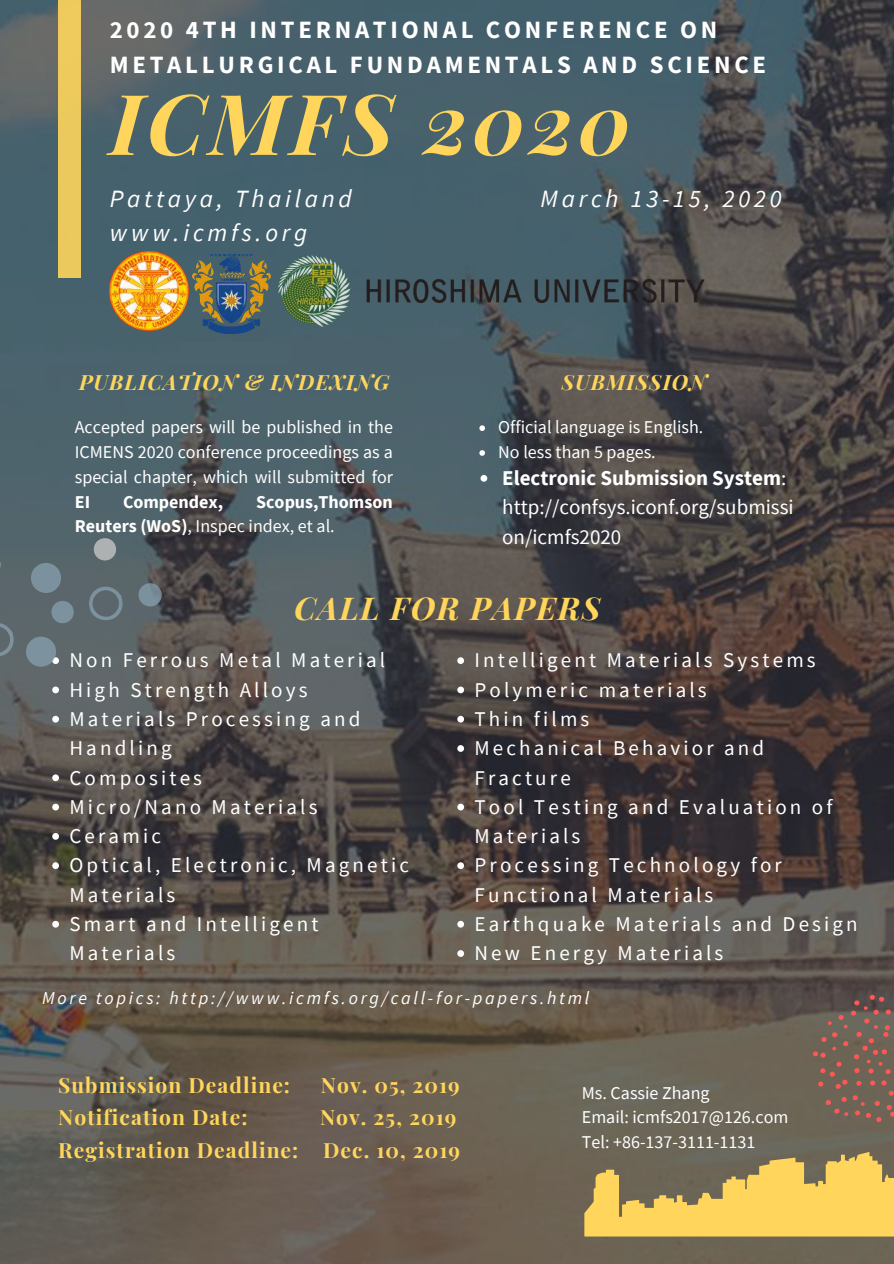
<style>
.page{position:relative;width:894px;height:1264px;background:#fff}
.page>*{position:absolute;margin:0;border:0;box-sizing:border-box;transform-origin:0 0}
.t1{font:italic 700 84px "Playfair Display";letter-spacing:.05em;color:#ffd65b}
.t2{font:italic 700 31.5px "Playfair Display";letter-spacing:.05em;color:#ffd65b}
.t3{font:700 24.9px/34.3px "Source Sans Pro";letter-spacing:.15em;color:#fff}
.t4{font:italic 24.9px/34.3px "Source Sans Pro";letter-spacing:.15em;color:#fff}
.t5{font:21px/29.2px "Source Sans Pro";letter-spacing:.15em;color:#fff}
.t6{font:700 21px/32.1px "Playfair Display";letter-spacing:.05em;color:#ffd65b;text-align:right}
.t7{font:21px/29.2px "Source Sans Pro";color:#fff}
.t8{font:italic 700 21px "Playfair Display";letter-spacing:.05em;color:#ffd65b}
.t9{font:18px/24.8px "Source Sans Pro";color:#fff}
.t10{font:700 18px/24.8px "Source Sans Pro";color:#fff}
.t11{font:italic 18px "Source Sans Pro";letter-spacing:.15em;color:#fff}
.s1{font-weight:700}
.s2{font-weight:400}
</style>
<div class="page">
<img style="left:0;top:0;width:893px;height:1263px">
<div style="left:58px;top:0;width:23px;height:278px;background:#ebc95c"></div>
<img style="left:110px;top:251px;width:78px;height:79px">
<img style="left:193px;top:255px;width:77px;height:78px">
<img style="left:274px;top:251px;width:433px;height:79px">
<svg style="left:52px;top:686px;width:7px;height:7px"></svg>
<svg style="left:52px;top:715px;width:7px;height:7px"></svg>
<svg style="left:52px;top:774px;width:7px;height:7px"></svg>
<svg style="left:52px;top:803px;width:7px;height:7px"></svg>
<svg style="left:52px;top:833px;width:7px;height:6px"></svg>
<svg style="left:52px;top:862px;width:7px;height:7px"></svg>
<svg style="left:52px;top:920px;width:7px;height:7px"></svg>
<svg style="left:457px;top:657px;width:7px;height:7px"></svg>
<svg style="left:457px;top:686px;width:7px;height:7px"></svg>
<svg style="left:457px;top:715px;width:7px;height:7px"></svg>
<svg style="left:457px;top:745px;width:7px;height:7px"></svg>
<svg style="left:457px;top:803px;width:7px;height:7px"></svg>
<svg style="left:457px;top:862px;width:7px;height:7px"></svg>
<svg style="left:457px;top:920px;width:7px;height:7px"></svg>
<svg style="left:457px;top:950px;width:7px;height:6px"></svg>
<svg style="left:90px;top:534px;width:30px;height:30px"></svg>
<svg style="left:83px;top:580px;width:46px;height:46px;background:#5f6d73"></svg>
<svg style="left:0;top:550px;width:77px;height:121px;background:#627075"></svg>
<svg style="left:135px;top:579px;width:31px;height:31px"></svg>
<svg style="left:479px;top:425px;width:6px;height:6px"></svg>
<svg style="left:479px;top:450px;width:6px;height:6px"></svg>
<svg style="left:480px;top:475px;width:7px;height:6px"></svg>
<svg style="left:584px;top:1151px;width:309px;height:85px;background:#cbae59"></svg>
<svg style="left:812px;top:994px;width:82px;height:128px;background:#766054"></svg>
<p class="t3" style="left:110px;top:12px;width:657px">2020 4TH INTERNATIONAL CONFERENCE ON<br>METALLURGICAL FUNDAMENTALS AND SCIENCE</p>
<h1 class="t1" style="left:110px;top:64px;width:522px">ICMFS 2020</h1>
<p class="t4" style="left:110px;top:180px;width:243px">Pattaya, Thailand www.icmfs.org</p>
<p class="t4" style="left:540px;top:180px;width:242px">March 13-15, 2020</p>
<p class="t8" style="left:79px;top:367px;width:312px">PUBLICATION &amp; INDEXING</p>
<p class="t8" style="left:561px;top:367px;width:146px">SUBMISSION</p>
<p class="t9" style="left:75px;top:414px;width:319px;text-align:justify">Accepted papers will be published in the ICMENS 2020 conference proceedings as a special chapter, which will submitted for</p>
<p class="t10" style="left:75px;top:489px;width:17px">EI</p>
<p class="t10" style="left:123px;top:489px;width:102px">Compendex,</p>
<p class="t9" style="left:498px;top:414px;width:206px">Official language is English.<br>No less than 5 pages.</p>
<p class="t7" style="left:502px;top:463px;width:293px"><span class="s1">Electronic Submission System</span>: http://confsys.iconf.org/submissi on/icmfs2020</p>
<p class="t10" style="left:75px;top:489px;width:319px;text-indent:181px">Scopus,Thomson<br>Reuters (WoS)<span class="s2">, Inspec index, et al.</span></p>
<h2 class="t2" style="left:294px;top:586px;width:307px">CALL FOR PAPERS</h2>
<p class="t5" style="left:69px;top:645px;width:341px">Non Ferrous Metal Material<br>High Strength Alloys<br>Materials Processing and<br>Handling<br>Composites<br>Micro/Nano Materials<br>Ceramic<br>Optical, Electronic, Magnetic<br>Materials<br>Smart and Intelligent<br>Materials</p>
<p class="t5" style="left:474px;top:645px;width:384px">Intelligent Materials Systems<br>Polymeric materials<br>Thin films<br>Mechanical Behavior and<br>Fracture<br>Tool Testing and Evaluation of<br>Materials<br>Processing Technology for<br>Functional Materials<br>Earthquake Materials and Design<br>New Energy Materials</p>
<p class="t11" style="left:42px;top:986px;width:548px">More topics: http://www.icmfs.org/call-for-papers.html</p>
<p class="t6" style="left:58px;top:1068px;width:233px">Submission Deadline:</p>
<p class="t6" style="left:321px;top:1068px;width:140px">Nov. 05, 2019</p>
<p class="t6" style="left:58px;top:1100px;width:191px">Notification Date:</p>
<p class="t6" style="left:58px;top:1100px;width:403px">Nov. 25, 2019<br>Registration Deadline: Dec. 10, 2019</p>
<p class="t9" style="left:581px;top:1079px;width:208px">Ms. Cassie Zhang<br>Email: icmfs2017@126.com<br>Tel: +86-137-3111-1131</p>
</div>
